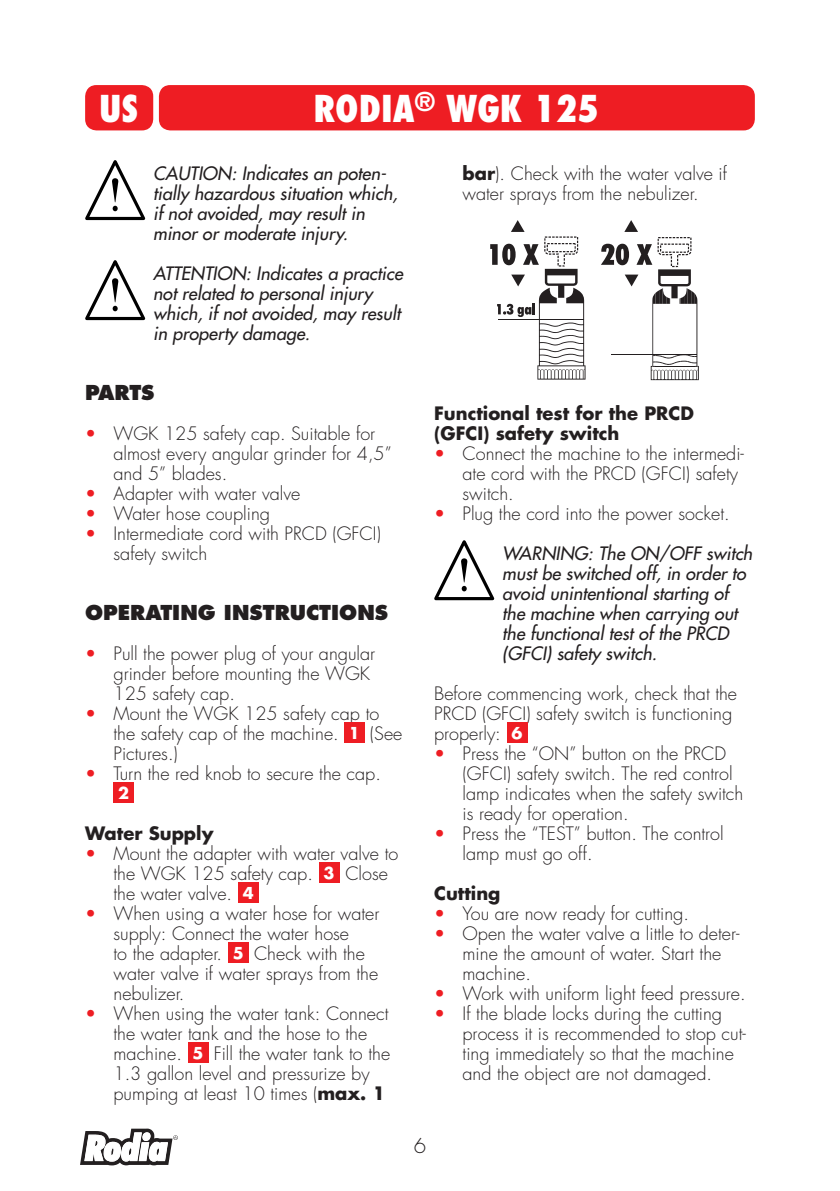
<style>
.page{position:relative;width:840px;height:1191px;background:#fff}
.page>*{position:absolute;margin:0;border:0;box-sizing:border-box;transform-origin:0 0}
.t1{font:800 condensed 36px "Futura";color:#fff}
.t2{font:800 20px "Futura";color:#231f20}
.t3{font:300 20px "Futura";color:#231f20}
.t4{font:300 18px/20px "Futura";color:#231f20}
.t5{font:italic 18px/20px "Futura";color:#231f20}
.t6{font:700 18px/20px "Futura";color:#231f20}
.t7{font:700 16px "Futura";color:#fff}
.s1{color:#ee1d23}
.s2{font-weight:700;font-size:16px;color:#fff}
.s3{font-weight:700}
</style>
<div class="page">
<div style="left:159px;top:85px;width:595px;height:45px;background:#ee1d23;border-radius:11px"></div>
<div style="left:85px;top:85px;width:68px;height:45px;background:#ee1d23;border-radius:11px"></div>
<svg style="left:80px;top:1128px;width:98px;height:37px"></svg>
<svg style="left:85px;top:160px;width:60px;height:60px"></svg>
<svg style="left:85px;top:260px;width:60px;height:60px"></svg>
<div style="left:344px;top:722px;width:20px;height:20px;background:#ee1d23"></div>
<div style="left:113px;top:782px;width:20px;height:20px;background:#ee1d23"></div>
<div style="left:319px;top:862px;width:20px;height:20px;background:#ee1d23"></div>
<div style="left:238px;top:882px;width:20px;height:20px;background:#ee1d23"></div>
<div style="left:228px;top:942px;width:20px;height:20px;background:#ee1d23"></div>
<div style="left:188px;top:1042px;width:20px;height:20px;background:#ee1d23"></div>
<svg style="left:601px;top:220px;width:97px;height:160px"></svg>
<svg style="left:490px;top:220px;width:95px;height:159px"></svg>
<svg style="left:434px;top:540px;width:60px;height:60px"></svg>
<div style="left:507px;top:722px;width:20px;height:20px;background:#ee1d23"></div>
<h1 class="t1" style="left:99px;top:86px;width:41px">US</h1>
<h1 class="t1" style="left:313px;top:86px;width:287px">RODIA<sup>®</sup> WGK 125</h1>
<p class="t5" style="left:153px;top:163px;width:246px">CAUTION: Indicates an poten&shy;tially hazardous situation which, if not avoided, may result in minor or moderate injury.</p>
<p class="t5" style="left:153px;top:263px;width:251px">ATTENTION: Indicates a practice not related to personal injury which, if not avoided, may result in property damage.</p>
<p class="t2" style="left:85px;top:380px;width:71px">PARTS</p>
<p class="t4" style="left:113px;top:424px;width:279px;text-indent:-28px"><span class="s1">•</span> WGK 125 safety cap. Suitable for almost every angular grinder for 4,5” and 5” blades.</p>
<p class="t4" style="left:85px;top:484px;width:217px"><span class="s1">•</span> Adapter with water valve</p>
<p class="t4" style="left:85px;top:504px;width:186px"><span class="s1">•</span> Water hose coupling</p>
<p class="t4" style="left:113px;top:524px;width:269px;text-indent:-28px"><span class="s1">•</span> Intermediate cord with PRCD (GFCI) safety switch</p>
<p class="t2" style="left:85px;top:600px;width:304px">OPERATING -I NSTRUCTIONS</p>
<p class="t4" style="left:113px;top:644px;width:263px;text-indent:-28px"><span class="s1">•</span> Pull the power plug of your angular grinder before mounting the WGK<br>125 safety cap.</p>
<p class="t4" style="left:113px;top:704px;width:290px;text-indent:-28px"><span class="s1">•</span> Mount the WGK 125 safety cap to the safety cap of the machine. <span class="s2">1</span> (See<br>Pictures. )</p>
<p class="t4" style="left:85px;top:764px;width:293px"><span class="s1">•</span> Turn the red knob to secure the cap.</p>
<p class="t7" style="left:118px;top:781px;width:12px">2</p>
<p class="t6" style="left:85px;top:823px;width:130px">Water Supply</p>
<p class="t4" style="left:113px;top:844px;width:286px;text-indent:-28px"><span class="s1">•</span> Mount the adapter with water valve to the WGK 125 safety cap. <span class="s2">3</span> Close the water valve. <span class="s2">4</span></p>
<p class="t4" style="left:113px;top:904px;width:267px;text-indent:-28px"><span class="s1">•</span> When using a water hose for water supply: Connect the water hose<br>to the adapter. <span class="s2">5</span> Check with the water valve if water sprays from the nebulizer.</p>
<p class="t4" style="left:113px;top:1004px;width:278px;text-indent:-28px"><span class="s1">•</span> When using the water tank: Connect the water tank and the hose to the machine. <span class="s2">5</span> Fill the water tank to the</p>
<p class="t4" style="left:113px;top:1064px;width:273px">1. 3 gallon level and pressurize by pumping at least 10 times (<span class="s3">max. 1</span></p>
<p class="t4" style="left:462px;top:164px;width:266px"><span class="s3">bar</span>). Check with the water valve if water sprays from the nebulizer.</p>
<p class="t6" style="left:434px;top:403px;width:261px">Functional test for the PRCD (GFCI) safety switch</p>
<p class="t4" style="left:462px;top:444px;width:283px;text-indent:-28px"><span class="s1">•</span> Connect the machine to the intermedi&shy;ate cord with the PRCD (GFCI) safety switch.</p>
<p class="t4" style="left:434px;top:504px;width:293px"><span class="s1">•</span> Plug the cord into the power socket.</p>
<p class="t5" style="left:502px;top:543px;width:251px">WARNING: The ON/OFF switch must be switched off, in order to avoid unintentional starting of the machine when carrying out the functional test of the PRCD (GFCI) safety switch.</p>
<p class="t4" style="left:434px;top:684px;width:304px">Before commencing work, check that the<br>PRCD (GFCI) safety switch is functioning properly: <span class="s2">6</span></p>
<p class="t4" style="left:462px;top:744px;width:282px;text-indent:-28px"><span class="s1">•</span> Press the “ON” button on the PRCD (GFCI) safety switch. The red control lamp indicates when the safety switch is ready for operation.</p>
<p class="t4" style="left:462px;top:824px;width:262px;text-indent:-28px"><span class="s1">•</span> Press the “TEST” button. The control lamp must go off.</p>
<p class="t6" style="left:434px;top:883px;width:68px">Cutting</p>
<p class="t4" style="left:434px;top:904px;width:252px"><span class="s1">•</span> You are now ready for cutting.</p>
<p class="t4" style="left:462px;top:924px;width:278px;text-indent:-28px"><span class="s1">•</span> Open the water valve a little to deter&shy;mine the amount of water. Start the machine.</p>
<p class="t4" style="left:434px;top:984px;width:309px"><span class="s1">•</span> Work with uniform light feed pressure.</p>
<p class="t4" style="left:462px;top:1004px;width:284px;text-indent:-28px"><span class="s1">•</span> If the blade locks during the cutting process it is recommended to stop cut&shy;ting immediately so that the machine and the object are not damaged.</p>
<p class="t3" style="left:413px;top:1133px;width:14px">6</p>
</div>
